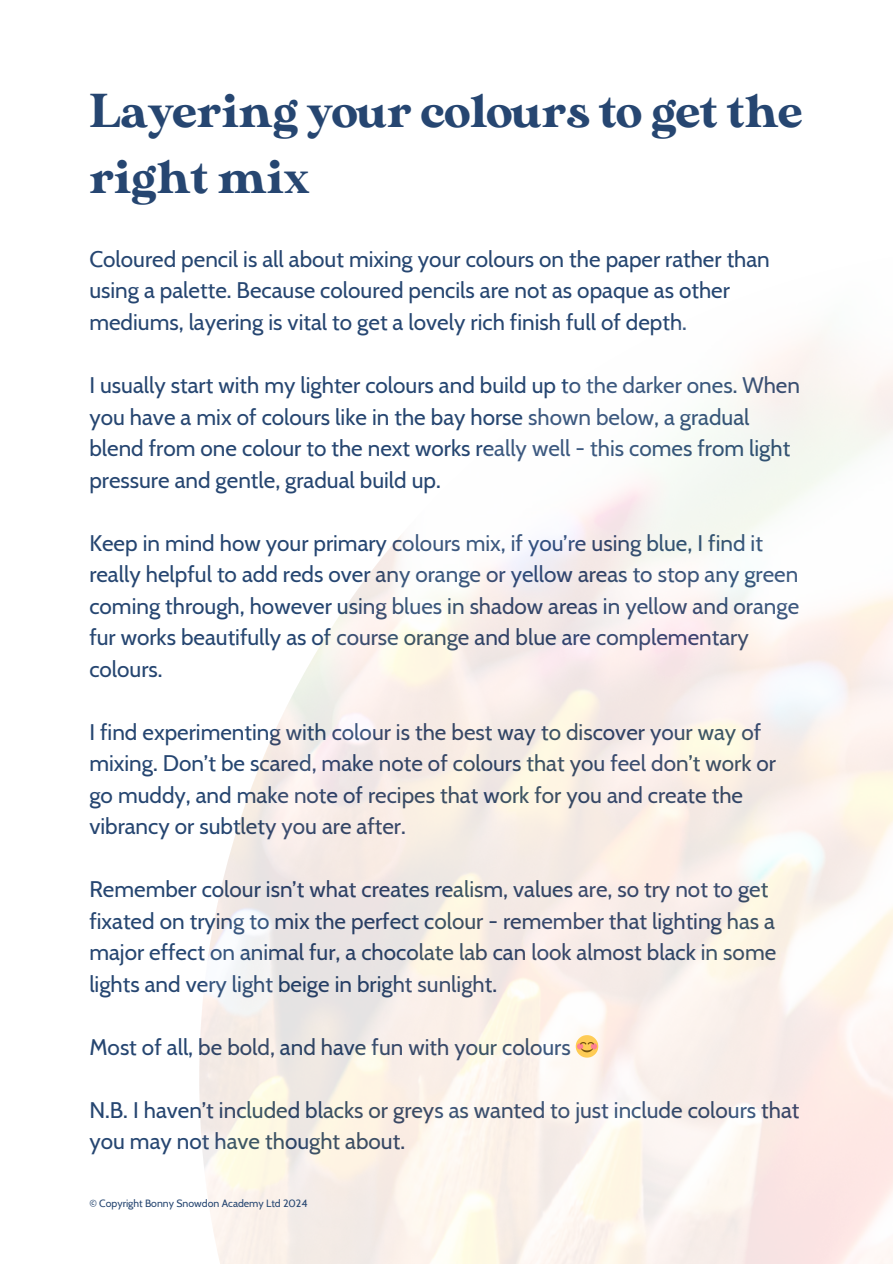
<style>
.page{position:relative;width:893px;height:1264px;background:#fff}
.page>*{position:absolute;margin:0;border:0;box-sizing:border-box;transform-origin:0 0}
.t1{font:47.25px/65.2px "MADE Sunflower";color:#264671}
.t2{font:22.5px/31.5px "Cabin";color:#264671}
.t3{font:10.5px "Cabin";color:#264671}
</style>
<div class="page">
<svg style="left:575px;top:1035px;width:23px;height:22px"></svg>
<p class="t1" style="left:89px;top:84px;width:714px">Layering your colours to get the right mix</p>
<p class="t2" style="left:89px;top:243px;width:682px">Coloured pencil is all about mixing your colours on the paper rather than using a palette. Because coloured pencils are not as opaque as other mediums, layering is vital to get a lovely rich finish full of depth.</p>
<p class="t2" style="left:89px;top:369px;width:712px">I usually start with my lighter colours and build up to the darker ones. When you have a mix of colours like in the bay horse shown below, a gradual blend from one colour to the next works really well - this comes from light pressure and gentle, gradual build up.</p>
<p class="t2" style="left:89px;top:527px;width:711px">Keep in mind how your primary colours mix, if you’re using blue, I find it really helpful to add reds over any orange or yellow areas to stop any green coming through, however using blues in shadow areas in yellow and orange fur works beautifully as of course orange and blue are complementary colours.</p>
<p class="t2" style="left:89px;top:716px;width:688px">I find experimenting with colour is the best way to discover your way of mixing. Don’t be scared, make note of colours that you feel don’t work or go muddy, and make note of recipes that work for you and create the vibrancy or subtlety you are after.</p>
<p class="t2" style="left:89px;top:873px;width:688px">Remember colour isn’t what creates realism, values are, so try not to get fixated on trying to mix the perfect colour - remember that lighting has a major effect on animal fur, a chocolate lab can look almost black in some lights and very light beige in bright sunlight.</p>
<p class="t2" style="left:89px;top:1031px;width:483px">Most of all, be bold, and have fun with your colours</p>
<p class="t2" style="left:89px;top:1094px;width:711px">N.B. I haven’t included blacks or greys as wanted to just include colours that you may not have thought about.</p>
<p class="t3" style="left:89px;top:1196px;width:220px">© Copyright Bonny Snowdon Academy Ltd 2024</p>
</div>
